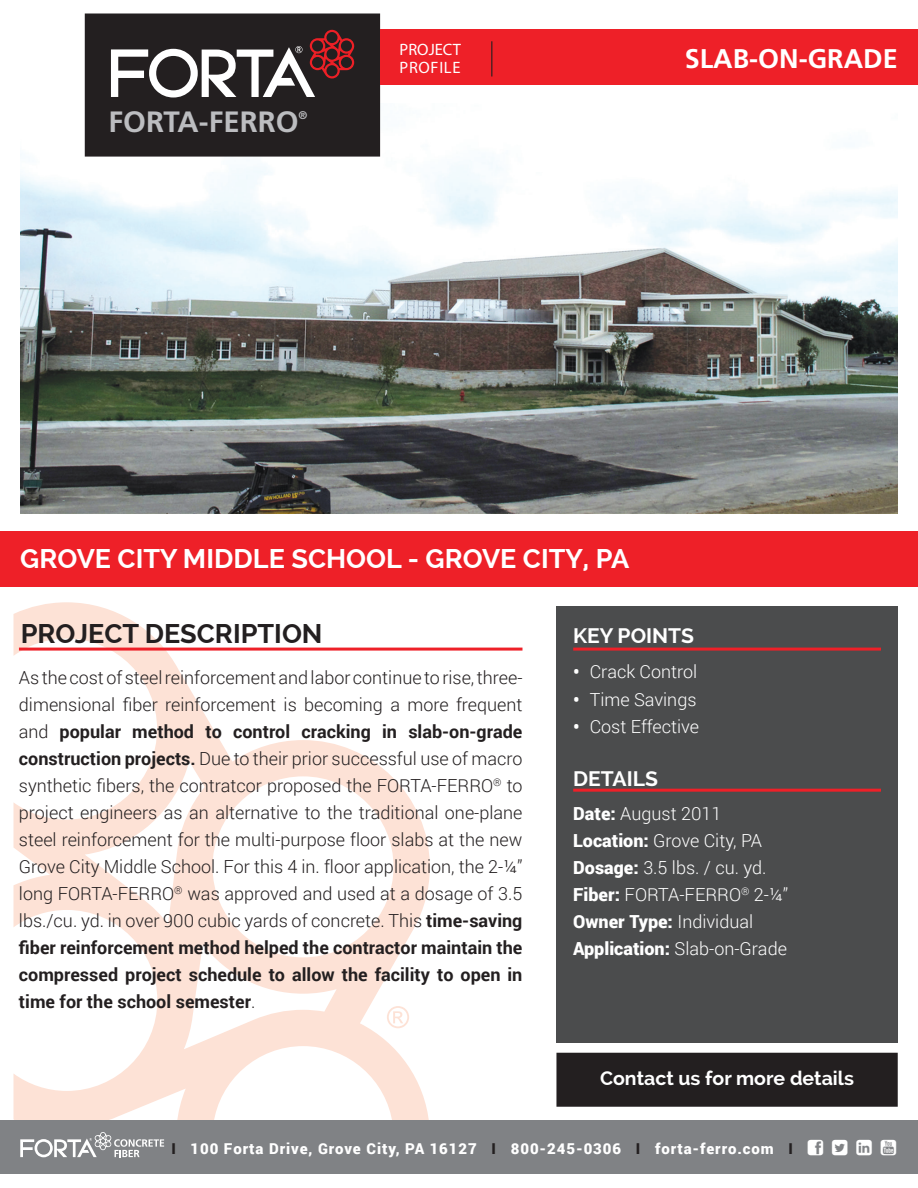
<style>
.page{position:relative;width:918px;height:1188px;background:#fff}
.page>*{position:absolute;margin:0;border:0;box-sizing:border-box;transform-origin:0 0}
.t1{font:700 29.4px "Frutiger";color:#bcbdc0}
.t2{font:700 27px "Raleway";color:#fff}
.t3{font:700 27px "Raleway";color:#231f20}
.t4{font:700 27px "Frutiger";color:#fff}
.t5{font:700 21px "Raleway";color:#fff}
.t6{font:700 19.5px "Raleway";color:#fff}
.t7{font:300 18px/27px "Roboto";color:#231f20;text-align:justify}
.t8{font:300 18px/27px "Roboto";color:#fff}
.t9{font:16.5px/18px "Myriad Pro";letter-spacing:.035em;color:#fff}
.t10{font:900 15px "Roboto";letter-spacing:.06em;color:#fff}
.t11{font:700 11.1px "Frutiger";color:#bcbdc0}
.s1{font-weight:700}
.s2{font-weight:900}
.s3{color:#231f20}
</style>
<div class="page">
<img style="left:20px;top:104px;width:878px;height:409px">
<div style="left:86px;top:14px;width:293px;height:142px;background:#231f20"></div>
<div style="left:85px;top:14px;width:295px;height:143px;border:2px solid #231f20"></div>
<svg style="left:14px;top:602px;width:416px;height:518px"></svg>
<svg style="left:387px;top:1006px;width:22px;height:22px"></svg>
<div style="left:556px;top:606px;width:342px;height:436px;background:#4b4c4d"></div>
<div style="left:0;top:531px;width:918px;height:56px;background:#ee2028"></div>
<div style="left:0;top:1120px;width:918px;height:54px;background:#808285"></div>
<svg style="left:20px;top:1132px;width:144px;height:25px"></svg>
<svg style="left:111px;top:30px;width:243px;height:68px"></svg>
<div style="left:380px;top:29px;width:538px;height:56px;background:#ee2028"></div>
<hr style="left:491px;top:41px;width:1px;height:36px;background:#231f20">
<div style="left:557px;top:1053px;width:340px;height:53px;background:#231f20"></div>
<div style="left:556px;top:1053px;width:342px;height:54px;border:2px solid #231f20"></div>
<hr style="left:19px;top:648px;width:503px;height:3px;background:#ee2028">
<hr style="left:573px;top:648px;width:308px;height:3px;background:#ee2028">
<hr style="left:573px;top:789px;width:308px;height:3px;background:#ee2028">
<h1 class="t1" style="left:109px;top:104px;width:192px">FORTA-FERRO</h1>
<p class="t11" style="left:299px;top:109px;width:10px">®</p>
<p class="t9" style="left:400px;top:40px;width:63px">PROJECT<br>PROFILE</p>
<h2 class="t4" style="left:685px;top:43px;width:214px">SLAB-ON-GRADE</h2>
<h2 class="t2" style="left:20px;top:543px;width:611px">GROVE CITY MIDDLE SCHOOL - GROVE CITY, PA</h2>
<h2 class="t3" style="left:21px;top:618px;width:303px">PROJECT DESCRIPTION</h2>
<p class="t5" style="left:573px;top:624px;width:122px">KEY POINTS</p>
<p class="t8" style="left:573px;top:657px;width:126px"><span class="s1">•</span> Crack Control</p>
<p class="t8" style="left:573px;top:685px;width:125px"><span class="s1">•</span> Time Savings</p>
<p class="t8" style="left:573px;top:713px;width:128px"><span class="s1">•</span> Cost Effective</p>
<p class="t5" style="left:573px;top:766px;width:86px">DETAILS</p>
<p class="t8" style="left:573px;top:800px;width:217px"><span class="s2">Date:</span> August 2011<br><span class="s2">Location:</span> Grove City, PA<br><span class="s2">Dosage:</span> 3.5 lbs. / cu. yd.<br><span class="s2">Fiber:</span> FORTA-FERRO<sup>®</sup> 2-¼”<br><span class="s2">Owner Type:</span> Individual<br><span class="s2">Application:</span> Slab-on-Grade</p>
<p class="t7" style="left:19px;top:664px;width:505px">As the cost of steel reinforcement and labor continue to rise, three&shy;dimensional fiber reinforcement is becoming a more frequent and <span class="s1">popular method to control cracking in slab-on-grade construction projects.</span> Due to their prior successful use of macro synthetic fibers, the contratcor proposed the FORTA-FERRO<sup>®</sup> to project engineers as an alternative to the traditional one-plane steel reinforcement for the multi-purpose floor slabs at the new Grove City Middle School. For this 4 in. floor application, the 2-¼” long FORTA-FERRO<sup>®</sup> was approved and used at a dosage of 3.5 lbs./cu. yd. in over 900 cubic yards of concrete. This <span class="s1">time-saving fiber reinforcement method helped the contractor maintain the compressed project schedule to allow the facility to open in time for the school semester</span>.</p>
<p class="t6" style="left:600px;top:1067px;width:255px">Contact us for more details</p>
<p class="t10" style="left:171px;top:1138px;width:623px"><span class="s3">I</span> 100 Forta Drive, Grove City, PA 16127 <span class="s3">I</span> 800-245-0306 <span class="s3">I</span> forta-ferro.com <span class="s3">I</span></p>
</div>
